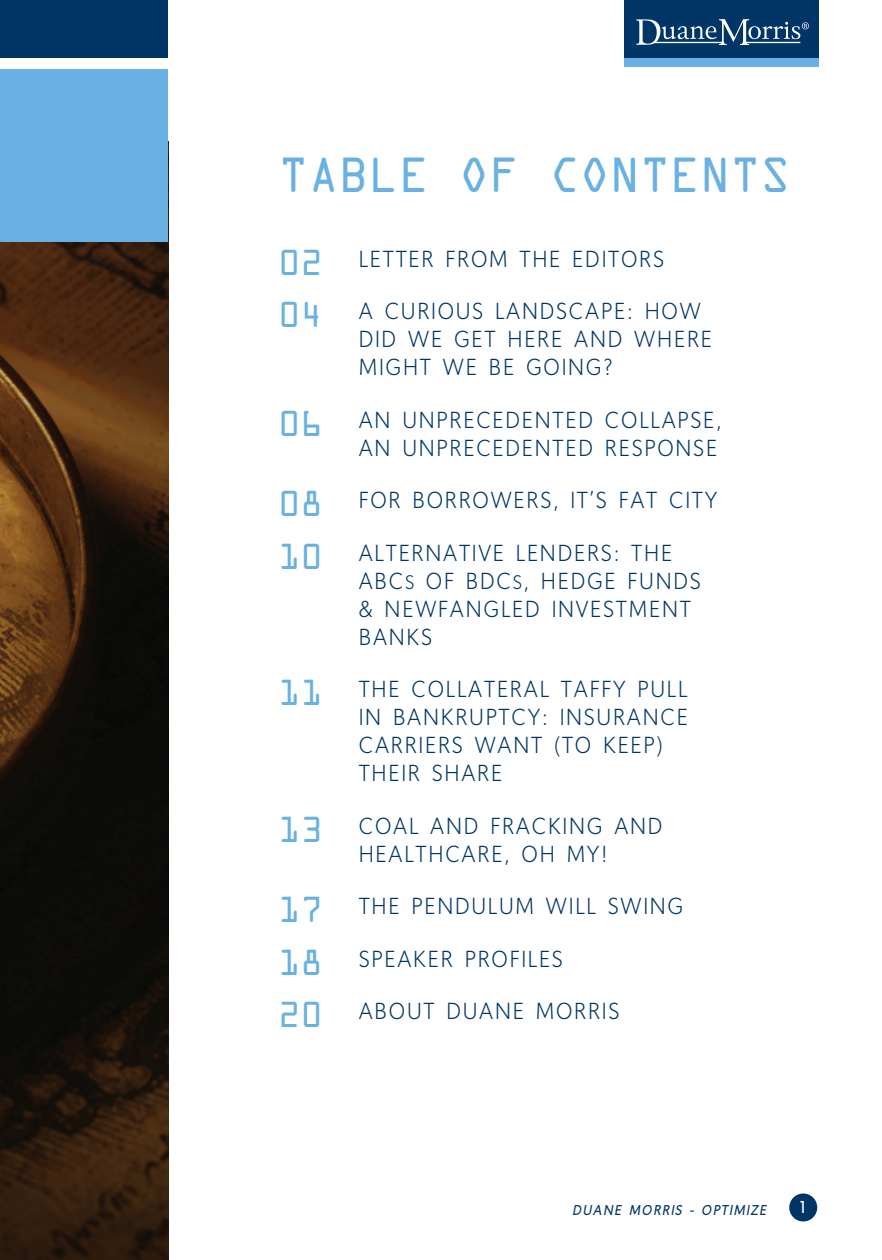
<style>
.page{position:relative;width:882px;height:1260px;background:#fff}
.page>*{position:absolute;margin:0;border:0;box-sizing:border-box;transform-origin:0 0}
.t1{font:52.5px "OCRA Extended";color:#69b1e2;scale:.95 1}
.t2{font:38.5px/52.5px "OCRA Extended";color:#69b1e2;scale:.95 1}
.t3{font:300 22.75px/28px "Oslo";letter-spacing:.08em;color:#003667;scale:.95 1}
.t4{font:19.25px "Tw Cen";color:#fff}
.t5{font:italic 700 14px "Oslo";color:#003667;scale:.95 1}
.s1{font-size:19.25px}
</style>
<div class="page">
<div style="left:788px;top:1193px;width:30px;height:29px;background:#003667;border-radius:50%"></div>
<div style="left:788px;top:1192px;width:31px;height:31px;border:2px solid #fff;border-radius:50%"></div>
<img style="left:0;top:242px;width:168px;height:1018px">
<div style="left:0;top:68px;width:168px;height:174px;background:#69b1e2"></div>
<div style="left:0;top:0;width:168px;height:58px;background:#003667"></div>
<div style="left:625px;top:0;width:194px;height:58px;background:#003667"></div>
<svg style="left:636px;top:19px;width:173px;height:26px"></svg>
<div style="left:625px;top:58px;width:194px;height:8px;background:#69b1e2"></div>
<h1 class="t1" style="left:278px;top:147px;width:541px">TABLE OF CONTENTS</h1>
<h2 class="t2" style="left:278px;top:235px;width:48px">02<br>04</h2>
<h2 class="t2" style="left:278px;top:382px;width:48px;line-height:80.5px">06<br>08</h2>
<h2 class="t2" style="left:278px;top:529px;width:48px">10</h2>
<h2 class="t2" style="left:278px;top:666px;width:48px">11</h2>
<h2 class="t2" style="left:278px;top:788px;width:48px;line-height:80.5px">13<br>17</h2>
<h2 class="t2" style="left:278px;top:935px;width:48px">18<br>20</h2>
<p class="t3" style="left:359px;top:245px;width:323px">LETTER FROM THE EDITORS</p>
<p class="t3" style="left:359px;top:297px;width:373px">A CURIOUS LANDSCAPE: HOW<br>DID WE GET H ERE AND WHERE<br>MIGHT WE BE GOING?</p>
<p class="t3" style="left:359px;top:406px;width:384px">AN UNPRECEDENTED COLLAPSE,<br>AN UNPRECEDENTED RESPONSE</p>
<p class="t3" style="left:359px;top:487px;width:379px">FOR BORROWERS, IT’S FAT CITY</p>
<p class="t3" style="left:359px;top:539px;width:362px">ALTERNATIVE LENDERS: THE<br>ABC<span class="s1">S</span> OF BDC<span class="s1">S</span>, H EDGE FUNDS &amp; N EWFANGLED I NVESTMENT<br>BANKS</p>
<p class="t3" style="left:359px;top:675px;width:348px">THE COLLATERAL TAFFY PULL<br>IN BANKRUPTCY: I NSURANCE<br>CARRIERS WANT (TO KEEP)<br>THEIR SHARE</p>
<p class="t3" style="left:359px;top:812px;width:321px">COAL AND FRACKING AND<br>H EALTHCARE, OH MY!</p>
<p class="t3" style="left:359px;top:892px;width:341px">THE PENDULUM WILL SWING</p>
<p class="t3" style="left:359px;top:945px;width:216px">SPEAKER PROFILES</p>
<p class="t3" style="left:359px;top:998px;width:49px">ABOUT</p>
<p class="t3" style="left:446px;top:998px;width:110px">DUANE MORRIS</p>
<p class="t5" style="left:572px;top:1202px;width:208px">DUANE MORRIS - OPTIM IZE</p>
<p class="t4" style="left:798px;top:1196px;width:12px">1</p>
</div>
